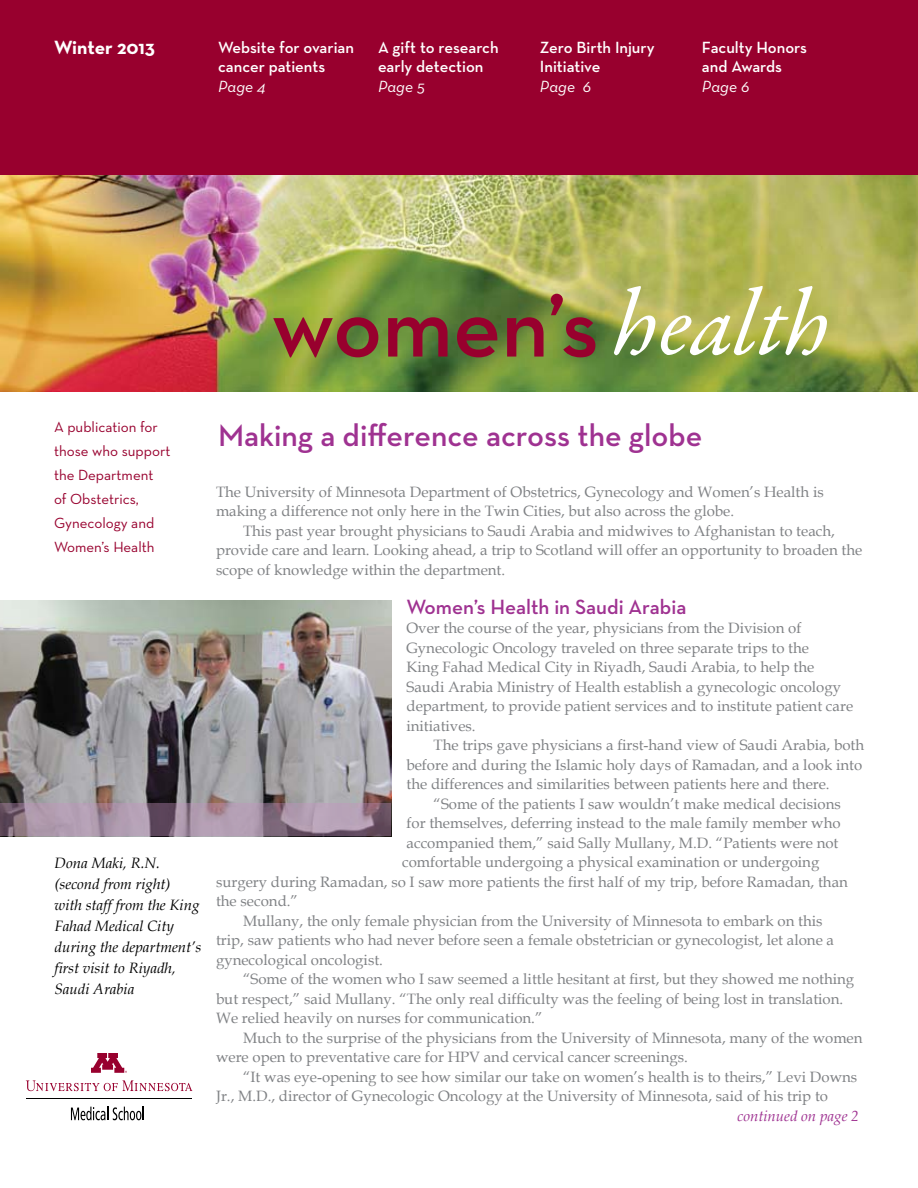
<style>
.page{position:relative;width:918px;height:1188px;background:#fff}
.page>*{position:absolute;margin:0;border:0;box-sizing:border-box;transform-origin:0 0}
.t1{font:600 91.5px "Neutraface Text";color:#98002e}
.t2{font:600 31.5px "Neutraface Text";color:#9f3291}
.t3{font:600 21px "Neutraface Text";color:#9f3291}
.t4{font:700 19.5px "Neutra Text";letter-spacing:-.005em;color:#fff}
.t5{font:600 16.5px/19.8px "Neutra Text";color:#fff}
.t6{font:italic 16.5px "Neutra Text";color:#fff}
.t7{font:15px/19.5px "Book Antiqua";color:#808285}
.t8{font:italic 15px/21px "Book Antiqua";color:#000}
.t9{font:15px/24px "Neutra Text";color:#98002e}
.t10{font:italic 15px "Book Antiqua";color:#9f3291}
.s1{font-family:"Garamond Premr Pro";font-weight:400;font-style:italic;font-size:94.5px;color:#fff}
</style>
<div class="page">
<img style="left:0;top:600px;width:391px;height:237px">
<img style="left:0;top:174px;width:918px;height:218px">
<div style="left:0;top:0;width:918px;height:174px;background:#98002e"></div>
<svg style="left:26px;top:1080px;width:166px;height:11px"></svg>
<svg style="left:71px;top:1107px;width:73px;height:13px"></svg>
<hr style="left:27px;top:1098px;width:165px;height:1px;background:#000">
<svg style="left:91px;top:1053px;width:36px;height:20px"></svg>
<svg style="left:0;top:804px;width:392px;height:32px;background:#9d879a"></svg>
<h3 class="t4" style="left:54px;top:35px;width:103px">Winter 2013</h3>
<p class="t5" style="left:218px;top:37px;width:137px">Website for ovarian cancer patients</p>
<p class="t6" style="left:218px;top:77px;width:49px">Page 4</p>
<p class="t5" style="left:378px;top:37px;width:122px">A gift to research early detection</p>
<p class="t6" style="left:378px;top:77px;width:48px">Page 5</p>
<p class="t5" style="left:540px;top:37px;width:116px">Zero Birth Injury<br>Initiative</p>
<p class="t6" style="left:540px;top:77px;width:53px">Page 6</p>
<p class="t5" style="left:702px;top:37px;width:107px">Faculty Honors and Awards</p>
<p class="t6" style="left:702px;top:77px;width:49px">Page 6</p>
<h1 class="t1" style="left:272px;top:268px;width:560px">women’s <span class="s1">health</span></h1>
<p class="t9" style="left:54px;top:414px;width:118px">A publication for those who support the Department<br>of Obstetrics,<br>Gynecology and<br>Women’s Health</p>
<p class="t8" style="left:55px;top:852px;width:148px">Dona Maki, R.N. (second from right) with staff from the King<br>Fahad Medical City during the department’s first visit to Riyadh,<br>Saudi Arabia</p>
<h2 class="t2" style="left:218px;top:415px;width:486px">Making a difference across the globe</h2>
<p class="t7" style="left:216px;top:482px;width:609px">The University of Minnesota Department of Obstetrics, Gynecology and Women’s Health is making a difference not only here in the Twin Cities, but also across the globe.</p>
<p class="t7" style="left:216px;top:521px;width:648px;text-indent:27px">This past year brought physicians to Saudi Arabia and midwives to Afghanistan to teach, provide care and learn. Looking ahead, a trip to Scotland will offer an opportunity to broaden the scope of knowledge within the department.</p>
<h3 class="t3" style="left:406px;top:594px;width:281px">Women’s Health in Saudi Arabia</h3>
<p class="t7" style="left:407px;top:618px;width:448px">Over the course of the year, physicians from the Division of Gynecologic Oncology traveled on three separate trips to the<br>King Fahad Medical City in Riyadh, Saudi Arabia, to help the Saudi Arabia Ministry of Health establish a gynecologic oncology department, to provide patient services and to institute patient care initiatives.</p>
<p class="t7" style="left:434px;top:735px;width:432px">The trips gave physicians a first-hand view of Saudi Arabia, both</p>
<p class="t7" style="left:407px;top:755px;width:457px">before and during the Islamic holy days of Ramadan, and a look into</p>
<p class="t7" style="left:407px;top:774px;width:425px">the differences and similarities between patients here and there.</p>
<p class="t7" style="left:434px;top:794px;width:409px">“Some of the patients I saw wouldn’t make medical decisions</p>
<p class="t7" style="left:407px;top:813px;width:436px">for themselves, deferring instead to the male family member who</p>
<p class="t7" style="left:407px;top:833px;width:434px">accompanied them,” said Sally Mullany, M.D. “Patients were not</p>
<p class="t7" style="left:402px;top:852px;width:419px">comfortable undergoing a physical examination or undergoing</p>
<p class="t7" style="left:216px;top:872px;width:633px">surgery during Ramadan, so I saw more patients the first half of my trip, before Ramadan, than</p>
<p class="t7" style="left:216px;top:891px;width:84px">the second.”</p>
<p class="t7" style="left:243px;top:911px;width:581px">Mullany, the only female physician from the University of Minnesota to embark on this</p>
<p class="t7" style="left:216px;top:930px;width:620px">trip, saw patients who had never before seen a female obstetrician or gynecologist, let alone a</p>
<p class="t7" style="left:216px;top:950px;width:169px">gynecological oncologist.</p>
<p class="t7" style="left:243px;top:969px;width:613px">“Some of the women who I saw seemed a little hesitant at first, but they showed me nothing</p>
<p class="t7" style="left:216px;top:989px;width:629px">but respect,” said Mullany. “The only real difficulty was the feeling of being lost in translation.</p>
<p class="t7" style="left:216px;top:1008px;width:328px">We relied heavily on nurses for communication.”</p>
<p class="t7" style="left:243px;top:1028px;width:621px">Much to the surprise of the physicians from the University of Minnesota, many of the women</p>
<p class="t7" style="left:216px;top:1047px;width:473px">were open to preventative care for HPV and cervical cancer screenings.</p>
<p class="t7" style="left:243px;top:1067px;width:616px">“It was eye-opening to see how similar our take on women’s health is to theirs,” Levi Downs</p>
<p class="t7" style="left:216px;top:1086px;width:614px">Jr., M.D., director of Gynecologic Oncology at the University of Minnesota, said of his trip to</p>
<p class="t10" style="left:737px;top:1105px;width:123px">continued on page 2</p>
</div>
